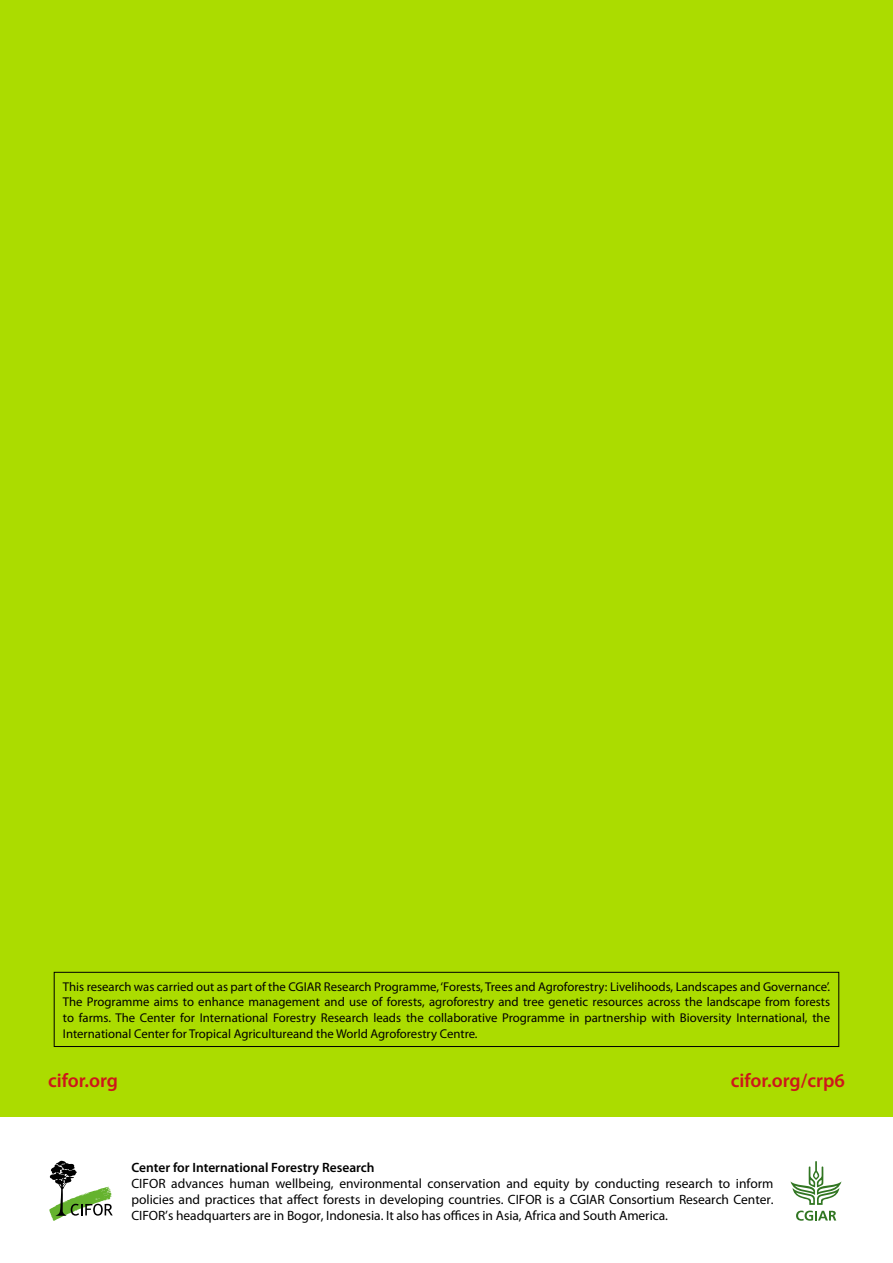
<style>
.page{position:relative;width:893px;height:1263px;background:#fff}
.page>*{position:absolute;margin:0;border:0;box-sizing:border-box;transform-origin:0 0}
.t1{font:600 19.5px "Myriad Pro";color:#cd171a}
.t2{font:13.5px/15.8px "Myriad Pro";letter-spacing:-.005em;color:#000;text-align:justify}
.t3{font:600 13.5px "Myriad Pro";color:#000}
.t4{font:12.75px/15.8px "Myriad Pro";color:#000;text-align:justify}
</style>
<div class="page">
<div style="left:0;top:0;width:893px;height:1116px;background:#abdc00"></div>
<svg style="left:49px;top:1161px;width:64px;height:60px"></svg>
<svg style="left:790px;top:1161px;width:51px;height:60px"></svg>
<div style="left:54px;top:972px;width:785px;height:75px;border:1px solid #000"></div>
<p class="t4" style="left:63px;top:978px;width:769px">This research was carried out as part of the CGIAR Research Programme, ‘Forests, Trees and Agroforestry: Livelihoods, Landscapes and Governance’.<br>The Programme aims to enhance management and use of forests, agroforestry and tree genetic resources across the landscape from forests to farms. The Center for International Forestry Research leads the collaborative Programme in partnership with Bioversity International, the International Center for Tropical Agricultureand the World Agroforestry Centre.</p>
<h1 class="t1" style="left:48px;top:1068px;width:72px">cifor.org</h1>
<h1 class="t1" style="left:731px;top:1068px;width:116px">cifor.org/crp6</h1>
<p class="t3" style="left:131px;top:1159px;width:245px">Center for International Forestry Research</p>
<p class="t2" style="left:131px;top:1175px;width:644px">CIFOR advances human wellbeing, environmental conservation and equity by conducting research to inform policies and practices that affect forests in developing countries. CIFOR is a CGIAR Consortium Research Center.<br>CIFOR’s headquarters are in Bogor, Indonesia. It also has offices in Asia, Africa and South America.</p>
</div>
